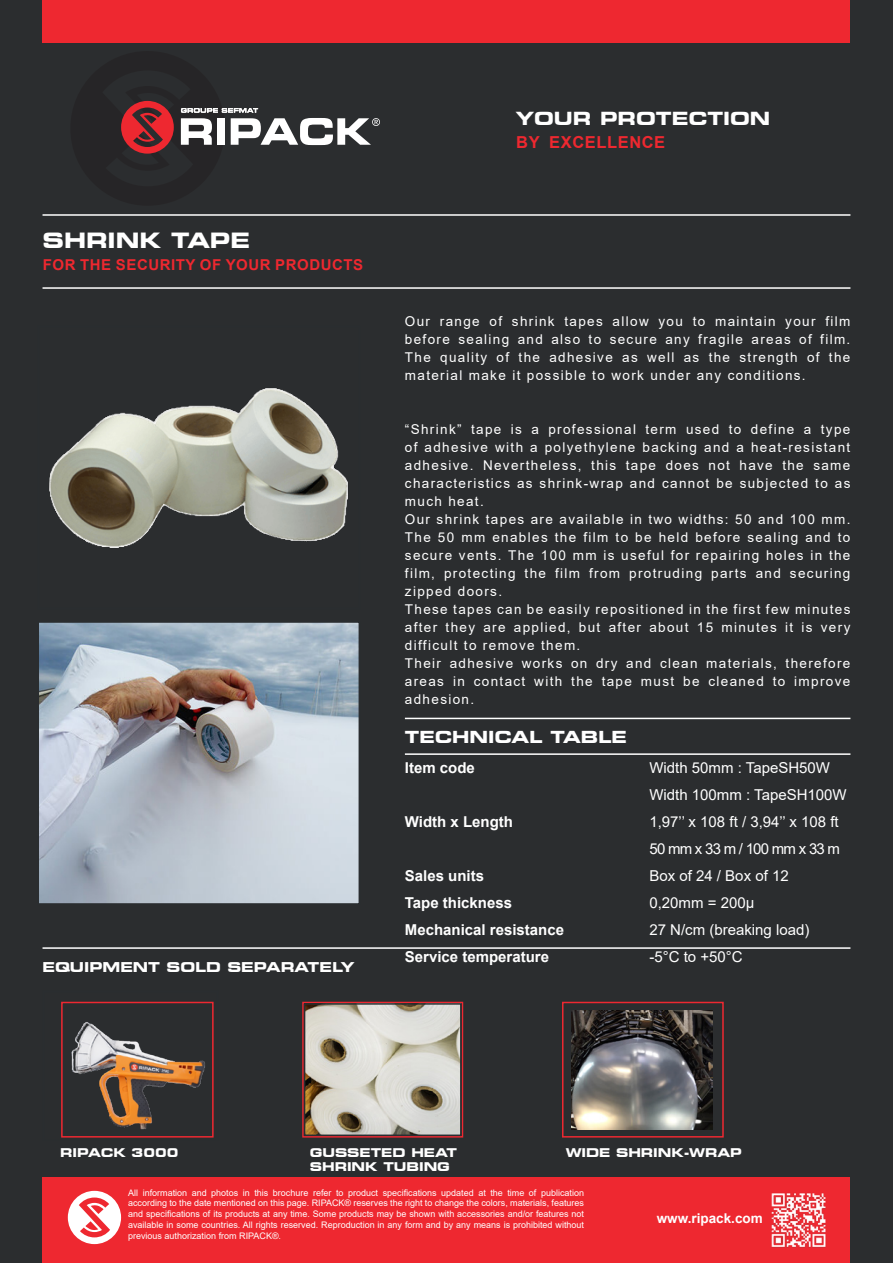
<style>
.page{position:relative;width:893px;height:1263px;background:#2b2d2f}
.page>*{position:absolute;margin:0;border:0;box-sizing:border-box;transform-origin:0 0}
.t1{font:700 expanded 21px "Square 721 BT";color:#fff}
.t2{font:700 expanded 18px "Square 721 BT";color:#fff}
.t3{font:700 expanded 16.5px "Square 721 BT";color:#fff}
.t4{font:700 16.5px "Arial";letter-spacing:.035em;color:#ee2830}
.t5{font:15px "Arial";color:#fff}
.t6{font:700 15px "Arial";color:#fff}
.t7{font:700 15px "Arial";letter-spacing:.035em;color:#ee2830}
.t8{font:15px "Arial";letter-spacing:-.05em;color:#fff}
.t9{font:13.5px/18px "Arial";letter-spacing:.1em;color:#fff;text-align:justify}
.t10{font:700 expanded 13.5px "Square 721 BT";color:#fff}
.t11{font:700 13.5px "Arial";color:#fff}
.t12{font:700 expanded 12px "Square 721 BT";color:#fff}
.t13{font:9px/10.8px "Arial";color:#fff;text-align:justify}
</style>
<div class="page">
<svg style="left:121px;top:100px;width:259px;height:54px"></svg>
<div style="left:43px;top:1178px;width:807px;height:85px;background:#ee2830"></div>
<div style="left:43px;top:0;width:807px;height:43px;background:#ee2830"></div>
<hr style="left:43px;top:214px;width:807px;height:2px;background:#fff">
<hr style="left:43px;top:287px;width:807px;height:2px;background:#fff">
<hr style="left:405px;top:753px;width:445px;height:2px;background:#fff">
<hr style="left:405px;top:718px;width:445px;height:1px;background:#fff">
<hr style="left:43px;top:947px;width:807px;height:2px;background:#fff">
<img style="left:49px;top:388px;width:299px;height:160px">
<svg style="left:68px;top:1191px;width:53px;height:53px"></svg>
<img style="left:41px;top:624px;width:316px;height:278px">
<div style="left:38px;top:621px;width:322px;height:284px;border:2px solid #2a2d30"></div>
<div style="left:302px;top:1002px;width:161px;height:135px;border:2px solid #ee2831"></div>
<img style="left:61px;top:1001px;width:153px;height:136px">
<img style="left:307px;top:1006px;width:152px;height:127px">
<div style="left:304px;top:1003px;width:158px;height:133px;border:2px solid #2a2d30"></div>
<div style="left:562px;top:1002px;width:162px;height:135px;border:2px solid #ee2831"></div>
<img style="left:572px;top:1010px;width:141px;height:119px">
<img style="left:771px;top:1193px;width:55px;height:55px">
<p class="t1" style="left:43px;top:227px;width:209px">SHRINK TAPE</p>
<p class="t7" style="left:43px;top:254px;width:322px">FOR THE SECURITY OF YOUR PRODUCTS</p>
<p class="t10" style="left:43px;top:959px;width:313px">EQUIPMENT SOLD SEPARATELY</p>
<p class="t2" style="left:516px;top:108px;width:256px">YOUR PROTECTION</p>
<p class="t4" style="left:516px;top:130px;width:151px">BY EXCELLENCE</p>
<p class="t9" style="left:405px;top:312px;width:447px">Our range of shrink tapes allow you to maintain your film before sealing and also to secure any fragile areas of film.<br>The quality of the adhesive as well as the strength of the material make it possible to work under any conditions.</p>
<p class="t9" style="left:405px;top:420px;width:447px">“Shrink” tape is a professional term used to define a type of adhesive with a polyethylene backing and a heat-resistant adhesive. Nevertheless, this tape does not have the same characteristics as shrink-wrap and cannot be subjected to as much heat.</p>
<p class="t9" style="left:405px;top:510px;width:447px">Our shrink tapes are available in two widths: 50 and 100 mm.<br>The 50 mm enables the film to be held before sealing and to secure vents. The 100 mm is useful for repairing holes in the film, protecting the film from protruding parts and securing zipped doors.</p>
<p class="t9" style="left:405px;top:600px;width:447px">These tapes can be easily repositioned in the first few minutes after they are applied, but after about 15 minutes it is very difficult to remove them.</p>
<p class="t9" style="left:405px;top:654px;width:447px">Their adhesive works on dry and clean materials, therefore areas in contact with the tape must be cleaned to improve adhesion.</p>
<p class="t3" style="left:405px;top:727px;width:223px">TECHNICAL TABLE</p>
<p class="t6" style="left:405px;top:757px;width:72px">Item code</p>
<p class="t5" style="left:649px;top:758px;width:182px">Width 50mm : TapeSH50W</p>
<p class="t5" style="left:649px;top:785px;width:199px">Width 100mm : TapeSH100W</p>
<p class="t6" style="left:405px;top:811px;width:110px">Width x Length</p>
<p class="t5" style="left:649px;top:812px;width:191px">1,97’’ x 108 ft / 3,94’’ x 108 ft</p>
<p class="t8" style="left:649px;top:839px;width:192px">50 mm x 33 m / 100 mm x 33 m</p>
<p class="t6" style="left:405px;top:865px;width:81px">Sales units</p>
<p class="t5" style="left:649px;top:866px;width:141px">Box of 24 / Box of 12</p>
<p class="t6" style="left:405px;top:892px;width:109px">Tape thickness</p>
<p class="t5" style="left:649px;top:893px;width:106px">0,20mm = 200μ</p>
<p class="t6" style="left:405px;top:919px;width:161px">Mechanical resistance</p>
<p class="t5" style="left:649px;top:920px;width:162px">27 N/cm (breaking load)</p>
<p class="t6" style="left:405px;top:946px;width:146px">Service temperature</p>
<p class="t5" style="left:649px;top:947px;width:95px">-5°C to +50°C</p>
<p class="t12" style="left:60px;top:1145px;width:120px">RIPACK 3000</p>
<p class="t12" style="left:310px;top:1145px;width:149px">GUSSETED HEAT</p>
<p class="t12" style="left:310px;top:1160px;width:142px">SHRINK TUBING</p>
<p class="t12" style="left:566px;top:1145px;width:178px">WIDE SHRINK-WRAP</p>
<p class="t13" style="left:128px;top:1187px;width:457px">All information and photos in this brochure refer to product specifications updated at the time of publication according to the date mentioned on this page. RIPACK® reserves the right to change the colors, materials, features and specifications of its products at any time. Some products may be shown with accessories and/or features not available in some countries. All rights reserved. Reproduction in any form and by any means is prohibited without previous authorization from RIPACK®.</p>
<p class="t11" style="left:657px;top:1209px;width:108px">www.ripack.com</p>
</div>
